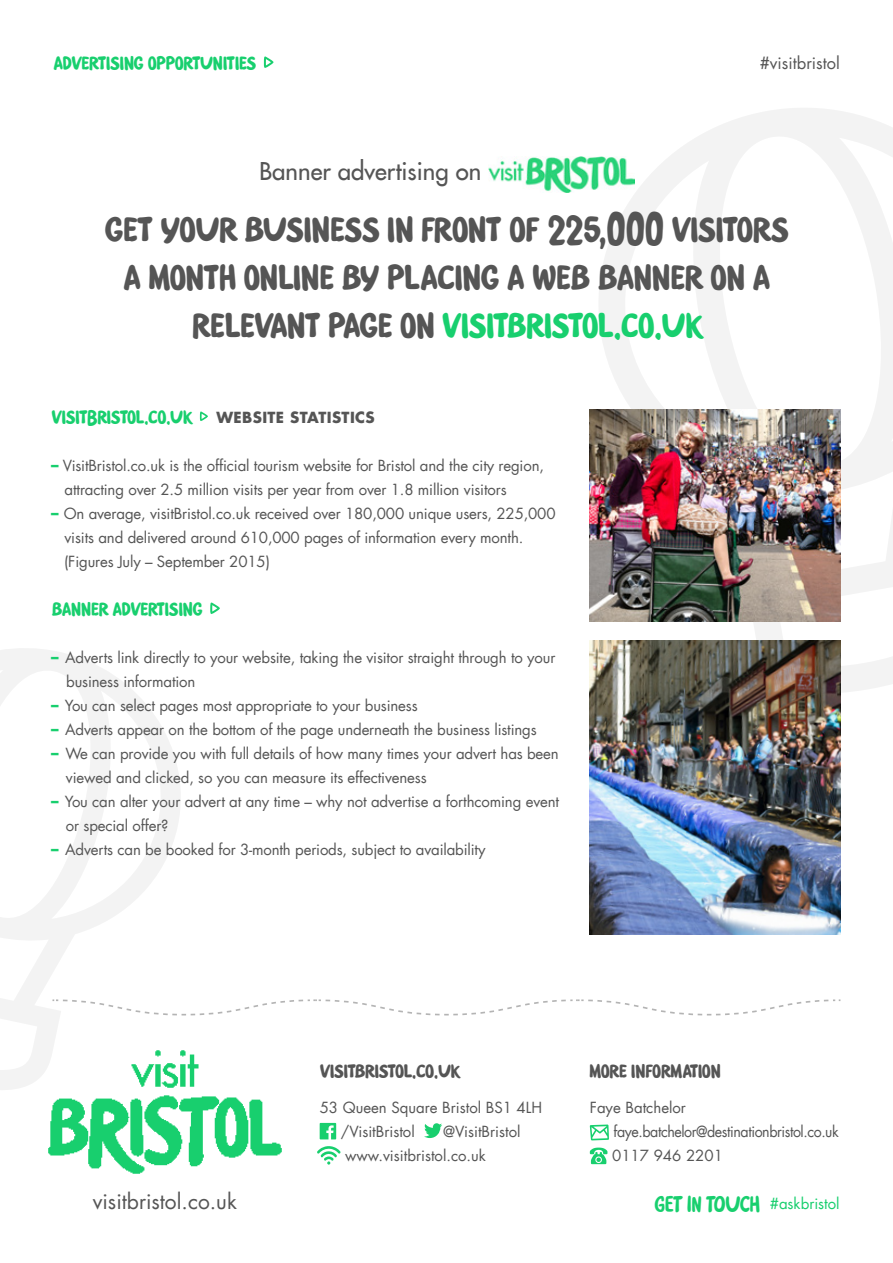
<style>
.page{position:relative;width:893px;height:1263px;background:#fff}
.page>*{position:absolute;margin:0;border:0;box-sizing:border-box;transform-origin:0 0}
.t1{font:39px/48px "Dont Do Humdrum";letter-spacing:.015em;color:#555;text-align:center}
.t2{font:24px "Futura LT";color:#555}
.t3{font:21px "Dont Do Humdrum";letter-spacing:.015em;color:#18cf6e}
.t4{font:21px "Dont Do Humdrum";letter-spacing:.015em;color:#555}
.t5{font:21px "Futura LT";color:#555}
.t6{font:16.5px "Futura LT";color:#555}
.t7{font:15px/24px "Futura LT";letter-spacing:-.01em;color:#555}
.t8{font:15px/24px "Futura LT";letter-spacing:-.03em;color:#555}
.t9{font:15px "Futura LT";color:#18cf6e}
.s1{color:#18cf6e}
.s2{font-family:"Futura LT";font-weight:700;font-size:15px;color:#555}
.s3{font-weight:700;color:#18cf6e}
.s4{font-family:"Dont Do Humdrum";font-size:21px}
</style>
<div class="page">
<svg style="left:195px;top:999px;width:646px;height:17px"></svg>
<svg style="left:589px;top:108px;width:304px;height:589px"></svg>
<svg style="left:0;top:648px;width:195px;height:442px"></svg>
<img style="left:48px;top:1048px;width:234px;height:126px">
<svg style="left:320px;top:1123px;width:16px;height:16px"></svg>
<svg style="left:424px;top:1123px;width:18px;height:15px"></svg>
<svg style="left:317px;top:1146px;width:24px;height:18px"></svg>
<svg style="left:590px;top:1124px;width:19px;height:16px"></svg>
<svg style="left:590px;top:1147px;width:17px;height:17px"></svg>
<svg style="left:264px;top:57px;width:9px;height:11px"></svg>
<img style="left:488px;top:156px;width:146px;height:36px">
<svg style="left:200px;top:411px;width:8px;height:10px"></svg>
<svg style="left:210px;top:603px;width:10px;height:11px"></svg>
<img style="left:590px;top:410px;width:250px;height:211px">
<img style="left:590px;top:640px;width:250px;height:294px">
<h3 class="t3" style="left:54px;top:53px;width:204px">advertising opportunities</h3>
<p class="t6" style="left:760px;top:52px;width:81px">#visitbristol</p>
<h2 class="t2" style="left:259px;top:156px;width:223px">Banner advertising on</h2>
<h1 class="t1" style="left:105px;top:208px;width:685px">get your business in front of 225,000 visitors a month online by placing a web banner on a relevant page on <span class="s1">visitbristol.co.uk</span></h1>
<h3 class="t3" style="left:52px;top:407px;width:324px">visitBristol.co.uk <span class="s2">WEBSITE STATISTICS</span></h3>
<p class="t7" style="left:51px;top:454px;width:495px"><span class="s3">–</span><span class="s1">–</span> VisitBristol.co.uk is the official tourism website for Bristol and the city region,</p>
<p class="t7" style="left:65px;top:478px;width:444px">attracting over 2.5 million visits per year from over 1.8 million visitors</p>
<p class="t7" style="left:51px;top:502px;width:506px"><span class="s3">–</span><span class="s1">–</span> On average, visitBristol.co.uk received over 180,000 unique users, 225,000</p>
<p class="t7" style="left:64px;top:526px;width:460px">visits and delivered around 610,000 pages of information every month.</p>
<p class="t7" style="left:64px;top:550px;width:207px">(Figures July – September 2015)</p>
<h3 class="t3" style="left:52px;top:599px;width:152px">banner advertising</h3>
<p class="t7" style="left:51px;top:646px;width:506px"><span class="s3">–</span><span class="s1">–</span> Adverts link directly to your website, taking the visitor straight through to your</p>
<p class="t7" style="left:66px;top:670px;width:131px">business information</p>
<p class="t7" style="left:51px;top:694px;width:368px"><span class="s3">–</span><span class="s1">–</span> You can select pages most appropriate to your business</p>
<p class="t7" style="left:51px;top:718px;width:487px"><span class="s3">–</span><span class="s1">–</span> Adverts appear on the bottom of the page underneath the business listings</p>
<p class="t7" style="left:51px;top:742px;width:509px"><span class="s3">–</span><span class="s1">–</span> We can provide you with full details of how many times your advert has been</p>
<p class="t7" style="left:66px;top:766px;width:362px">viewed and clicked, so you can measure its effectiveness</p>
<p class="t7" style="left:51px;top:790px;width:510px"><span class="s3">–</span><span class="s1">–</span> You can alter your advert at any time – why not advertise a forthcoming event</p>
<p class="t7" style="left:66px;top:814px;width:104px">or special offer?</p>
<p class="t7" style="left:51px;top:838px;width:436px"><span class="s3">–</span><span class="s1">–</span> Adverts can be booked for 3-month periods, subject to availability</p>
<h3 class="t4" style="left:320px;top:1061px;width:141px">visitbristol.co.uk</h3>
<p class="t7" style="left:341px;top:1096px;width:203px;text-indent:-21px">53 Queen Square Bristol BS1 4LH /VisitBristol</p>
<p class="t7" style="left:345px;top:1120px;width:177px;text-indent:98px">@VisitBristol www.visitbristol.co.uk</p>
<h3 class="t4" style="left:590px;top:1061px;width:132px">more information</h3>
<p class="t8" style="left:612px;top:1096px;width:228px;text-indent:-22px">Faye Batchelor faye.batchelor@destinationbristol.co.uk<br>0117 946 2201</p>
<h3 class="t5" style="left:93px;top:1188px;width:146px">visitbristol.co.uk</h3>
<p class="t9" style="left:655px;top:1194px;width:186px"><span class="s4">GET IN TOUCH</span> #askbristol</p>
</div>
